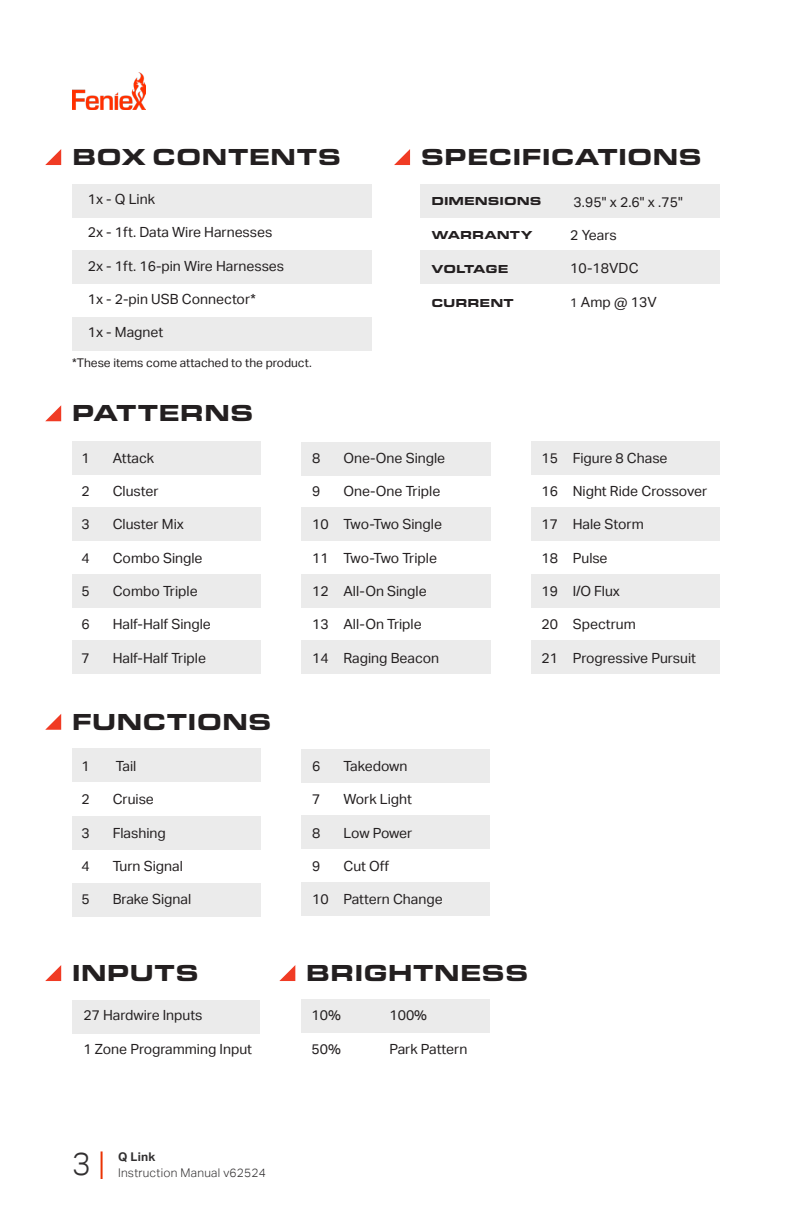
<style>
.page{position:relative;width:792px;height:1224px;background:#fff}
.page>*{position:absolute;margin:0;border:0;box-sizing:border-box;transform-origin:0 0}
.t1{font:300 32px "Aktiv Grotesk";color:#312f30}
.t2{font:900 24px "Eurostile Ext";color:#231f20}
.Aktiv__Regular{font:14px "Aktiv Grotesk";color:#231f20}
.t3{font:12px "Aktiv Grotesk";color:#231f20}
.Aktiv__Regular-2{font:900 12px "Eurostile Ext";color:#231f20}
.t4{font:300 12px "Aktiv Grotesk";letter-spacing:.02em;color:#312f30}
.t5{font:700 12px "Aktiv Grotesk";color:#312f30}
.s1{font-size:12.4px}
.s2{color:#ea3000}
</style>
<div class="page">
<img style="left:72px;top:72px;width:73px;height:37px">
<div style="left:72px;top:250px;width:299px;height:34px;background:#ebebeb"></div>
<div style="left:421px;top:250px;width:299px;height:34px;background:#ebebeb"></div>
<div style="left:421px;top:184px;width:299px;height:33px;background:#ebebeb"></div>
<div style="left:72px;top:184px;width:299px;height:33px;background:#ebebeb"></div>
<svg style="left:45px;top:149px;width:16px;height:16px"></svg>
<svg style="left:394px;top:149px;width:16px;height:16px"></svg>
<div style="left:72px;top:317px;width:299px;height:33px;background:#ebebeb"></div>
<svg style="left:45px;top:405px;width:16px;height:16px"></svg>
<div style="left:72px;top:641px;width:189px;height:33px;background:#ebebeb"></div>
<div style="left:301px;top:641px;width:190px;height:33px;background:#ebebeb"></div>
<div style="left:531px;top:641px;width:189px;height:33px;background:#ebebeb"></div>
<div style="left:302px;top:1000px;width:188px;height:33px;background:#ebebeb"></div>
<div style="left:72px;top:508px;width:189px;height:33px;background:#ebebeb"></div>
<div style="left:72px;top:574px;width:189px;height:34px;background:#ebebeb"></div>
<div style="left:301px;top:508px;width:190px;height:33px;background:#ebebeb"></div>
<div style="left:72px;top:749px;width:189px;height:33px;background:#ebebeb"></div>
<div style="left:72px;top:817px;width:189px;height:33px;background:#ebebeb"></div>
<div style="left:72px;top:884px;width:189px;height:33px;background:#ebebeb"></div>
<div style="left:301px;top:574px;width:190px;height:34px;background:#ebebeb"></div>
<div style="left:531px;top:508px;width:189px;height:33px;background:#ebebeb"></div>
<div style="left:531px;top:574px;width:189px;height:34px;background:#ebebeb"></div>
<div style="left:301px;top:442px;width:190px;height:33px;background:#ebebeb"></div>
<div style="left:302px;top:749px;width:188px;height:33px;background:#ebebeb"></div>
<div style="left:302px;top:816px;width:188px;height:33px;background:#ebebeb"></div>
<div style="left:302px;top:882px;width:188px;height:34px;background:#ebebeb"></div>
<div style="left:73px;top:1001px;width:187px;height:33px;background:#ebebeb"></div>
<div style="left:72px;top:441px;width:189px;height:33px;background:#ebebeb"></div>
<div style="left:531px;top:441px;width:189px;height:33px;background:#ebebeb"></div>
<svg style="left:45px;top:714px;width:16px;height:16px"></svg>
<svg style="left:45px;top:965px;width:16px;height:16px"></svg>
<svg style="left:279px;top:965px;width:16px;height:16px"></svg>
<p class="t2" style="left:72px;top:139px;width:271px">BOX CONTENTS</p>
<p class="Aktiv__Regular" style="left:88px;top:191px;width:69px">1x - Q Link</p>
<p class="Aktiv__Regular" style="left:88px;top:224px;width:186px">2x - 1ft. Data Wire Harnesses</p>
<p class="Aktiv__Regular" style="left:88px;top:258px;width:198px">2x - 1ft. 16-pin Wire Harnesses</p>
<p class="Aktiv__Regular" style="left:88px;top:291px;width:169px">1x - 2-pin USB Connector*</p>
<p class="Aktiv__Regular" style="left:88px;top:324px;width:77px">1x - Magnet</p>
<p class="t2" style="left:421px;top:139px;width:283px">SPECIFICATIONS</p>
<p class="Aktiv__Regular-2" style="left:431px;top:191px;width:112px">DIMENSIONS</p>
<p class="Aktiv__Regular-2" style="left:431px;top:225px;width:103px">WARRANTY</p>
<p class="Aktiv__Regular-2" style="left:431px;top:259px;width:79px">VOLTAGE</p>
<p class="Aktiv__Regular-2" style="left:431px;top:293px;width:84px">CURRENT</p>
<p class="Aktiv__Regular" style="left:573px;top:194px;width:111px">3.95" x 2.6" x .75"</p>
<p class="Aktiv__Regular" style="left:570px;top:227px;width:48px">2 Years</p>
<p class="Aktiv__Regular" style="left:570px;top:260px;width:70px">10-18VDC</p>
<p class="Aktiv__Regular" style="left:570px;top:294px;width:88px"><span class="s1">1</span> Amp @ 13V</p>
<p class="t3" style="left:72px;top:356px;width:241px">*These items come attached to the product.</p>
<p class="t2" style="left:72px;top:395px;width:183px">PATTERNS</p>
<p class="Aktiv__Regular" style="left:81px;top:450px;width:10px">1</p>
<p class="Aktiv__Regular" style="left:81px;top:483px;width:10px">2</p>
<p class="Aktiv__Regular" style="left:81px;top:516px;width:10px">3</p>
<p class="Aktiv__Regular" style="left:81px;top:550px;width:10px">4</p>
<p class="Aktiv__Regular" style="left:81px;top:583px;width:10px">5</p>
<p class="Aktiv__Regular" style="left:81px;top:616px;width:10px">6</p>
<p class="Aktiv__Regular" style="left:81px;top:650px;width:10px">7</p>
<p class="Aktiv__Regular" style="left:113px;top:450px;width:43px">Attack</p>
<p class="Aktiv__Regular" style="left:113px;top:483px;width:48px">Cluster</p>
<p class="Aktiv__Regular" style="left:113px;top:516px;width:73px">Cluster Mix</p>
<p class="Aktiv__Regular" style="left:113px;top:550px;width:91px">Combo Single</p>
<p class="Aktiv__Regular" style="left:113px;top:583px;width:86px">Combo Triple</p>
<p class="Aktiv__Regular" style="left:113px;top:616px;width:100px">Half-Half Single</p>
<p class="Aktiv__Regular" style="left:113px;top:650px;width:95px">Half-Half Triple</p>
<p class="Aktiv__Regular" style="left:312px;top:450px;width:10px">8</p>
<p class="Aktiv__Regular" style="left:312px;top:483px;width:10px">9</p>
<p class="Aktiv__Regular" style="left:312px;top:516px;width:18px">10</p>
<p class="Aktiv__Regular" style="left:312px;top:550px;width:18px">11</p>
<p class="Aktiv__Regular" style="left:312px;top:583px;width:18px">12</p>
<p class="Aktiv__Regular" style="left:312px;top:616px;width:18px">13</p>
<p class="Aktiv__Regular" style="left:312px;top:650px;width:18px">14</p>
<p class="Aktiv__Regular" style="left:343px;top:450px;width:103px">One-One Single</p>
<p class="Aktiv__Regular" style="left:343px;top:483px;width:98px">One-One Triple</p>
<p class="Aktiv__Regular" style="left:343px;top:516px;width:100px">Two-Two Single</p>
<p class="Aktiv__Regular" style="left:343px;top:550px;width:95px">Two-Two Triple</p>
<p class="Aktiv__Regular" style="left:343px;top:583px;width:85px">All-On Single</p>
<p class="Aktiv__Regular" style="left:343px;top:616px;width:80px">All-On Triple</p>
<p class="Aktiv__Regular" style="left:343px;top:650px;width:97px">Raging Beacon</p>
<p class="t2" style="left:72px;top:704px;width:201px">FUNCTIONS</p>
<p class="Aktiv__Regular" style="left:81px;top:758px;width:10px">1</p>
<p class="Aktiv__Regular" style="left:81px;top:791px;width:10px">2</p>
<p class="Aktiv__Regular" style="left:81px;top:825px;width:10px">3</p>
<p class="Aktiv__Regular" style="left:81px;top:858px;width:10px">4</p>
<p class="Aktiv__Regular" style="left:81px;top:891px;width:10px">5</p>
<p class="Aktiv__Regular" style="left:116px;top:758px;width:22px">Tail</p>
<p class="Aktiv__Regular" style="left:113px;top:791px;width:43px">Cruise</p>
<p class="Aktiv__Regular" style="left:113px;top:825px;width:55px">Flashing</p>
<p class="Aktiv__Regular" style="left:113px;top:858px;width:72px">Turn Signal</p>
<p class="Aktiv__Regular" style="left:113px;top:891px;width:80px">Brake Signal</p>
<p class="Aktiv__Regular" style="left:312px;top:758px;width:10px">6</p>
<p class="Aktiv__Regular" style="left:312px;top:791px;width:10px">7</p>
<p class="Aktiv__Regular" style="left:312px;top:825px;width:10px">8</p>
<p class="Aktiv__Regular" style="left:312px;top:858px;width:10px">9</p>
<p class="Aktiv__Regular" style="left:312px;top:891px;width:18px">10</p>
<p class="Aktiv__Regular" style="left:343px;top:758px;width:66px">Takedown</p>
<p class="Aktiv__Regular" style="left:343px;top:791px;width:70px">Work Light</p>
<p class="Aktiv__Regular" style="left:343px;top:825px;width:70px">Low Power</p>
<p class="Aktiv__Regular" style="left:343px;top:858px;width:47px">Cut Off</p>
<p class="Aktiv__Regular" style="left:343px;top:891px;width:101px">Pattern Change</p>
<p class="Aktiv__Regular" style="left:541px;top:450px;width:18px">15</p>
<p class="Aktiv__Regular" style="left:541px;top:483px;width:18px">16</p>
<p class="Aktiv__Regular" style="left:541px;top:516px;width:18px">17</p>
<p class="Aktiv__Regular" style="left:541px;top:550px;width:18px">18</p>
<p class="Aktiv__Regular" style="left:541px;top:583px;width:18px">19</p>
<p class="Aktiv__Regular" style="left:541px;top:616px;width:18px">20</p>
<p class="Aktiv__Regular" style="left:541px;top:650px;width:18px">21</p>
<p class="Aktiv__Regular" style="left:573px;top:450px;width:96px">Figure 8 Chase</p>
<p class="Aktiv__Regular" style="left:573px;top:483px;width:136px">Night Ride Crossover</p>
<p class="Aktiv__Regular" style="left:573px;top:516px;width:73px">Hale Storm</p>
<p class="Aktiv__Regular" style="left:573px;top:550px;width:36px">Pulse</p>
<p class="Aktiv__Regular" style="left:573px;top:583px;width:49px">I/O Flux</p>
<p class="Aktiv__Regular" style="left:573px;top:616px;width:65px">Spectrum</p>
<p class="Aktiv__Regular" style="left:573px;top:650px;width:125px">Progressive Pursuit</p>
<p class="t2" style="left:72px;top:955px;width:129px">INPUTS</p>
<p class="Aktiv__Regular" style="left:83px;top:1007px;width:121px">27 Hardwire Inputs</p>
<p class="Aktiv__Regular" style="left:83px;top:1041px;width:170px">1 Zone Programming Input</p>
<p class="t2" style="left:306px;top:955px;width:224px">BRIGHTNESS</p>
<p class="Aktiv__Regular" style="left:312px;top:1007px;width:31px">10%</p>
<p class="Aktiv__Regular" style="left:312px;top:1041px;width:31px">50%</p>
<p class="Aktiv__Regular" style="left:389px;top:1007px;width:39px">100%</p>
<p class="Aktiv__Regular" style="left:389px;top:1041px;width:79px">Park Pattern</p>
<h1 class="t1" style="left:72px;top:1145px;width:34px">3<span class="s2">|</span></h1>
<p class="t5" style="left:118px;top:1149px;width:39px">Q Link</p>
<p class="t4" style="left:118px;top:1165px;width:149px">Instruction Manual v62524</p>
</div>
